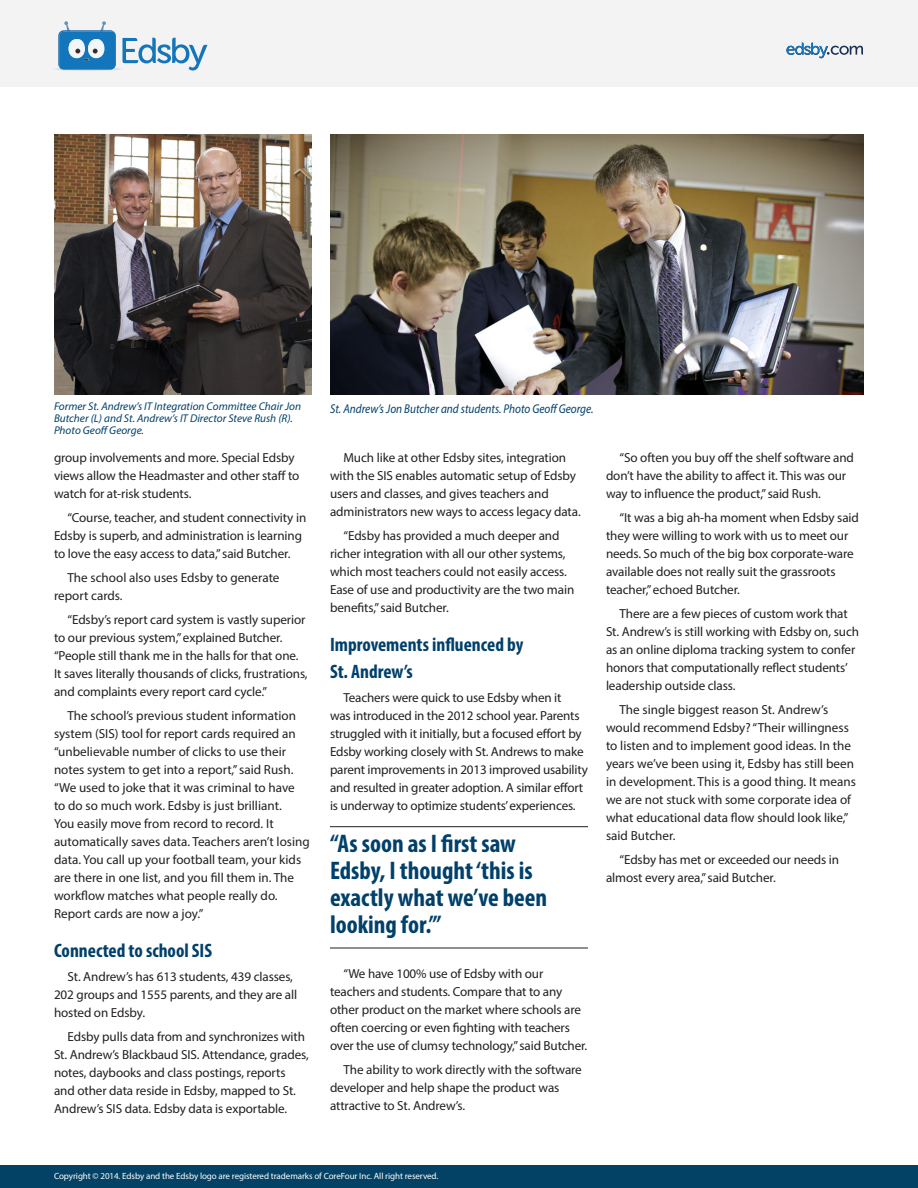
<style>
.page{position:relative;width:918px;height:1188px;background:#fff}
.page>*{position:absolute;margin:0;border:0;box-sizing:border-box;transform-origin:0 0}
.Pull_Quote{font:700 condensed 25.5px/27px "Myriad Pro";color:#00406a}
.Heading_1{font:700 condensed 19.5px/27px "Myriad Pro";color:#00406a}
.t1{font:13.2px/18px "Myriad Pro";letter-spacing:-.01em;color:#231f20}
.t2{font:italic 12.75px "Myriad Pro";color:#00406a;scale:.88 1}
.t3{font:italic 11.25px/12px "Myriad Pro";color:#00406a}
.t4{font:9px "Myriad Pro";letter-spacing:-.01em;color:#fff}
</style>
<div class="page">
<div style="left:0;top:1166px;width:918px;height:22px;background:#044265"></div>
<div style="left:0;top:0;width:918px;height:87px;background:#f3f3f3"></div>
<svg style="left:55px;top:21px;width:152px;height:50px"></svg>
<svg style="left:786px;top:43px;width:77px;height:15px"></svg>
<hr style="left:330px;top:826px;width:258px;height:1px;background:#231f20">
<hr style="left:330px;top:948px;width:258px;height:1px;background:#231f20">
<img style="left:330px;top:134px;width:534px;height:260px">
<img style="left:54px;top:134px;width:258px;height:260px">
<p class="t3" style="left:54px;top:400px;width:249px">Former St. Andrew’s IT Integration Committee Chair Jon<br>Butcher (L) and St. Andrew’s IT Director Steve Rush (R).<br>Photo Geoff George.</p>
<p class="t1" style="left:54px;top:448px;width:247px">group involvements and more. Special Edsby views allow the Headmaster and other staff to watch for at-risk students.</p>
<p class="t1" style="left:54px;top:508px;width:254px;text-indent:14px">“Course, teacher, and student connectivity in<br>Edsby is superb, and administration is learning to love the easy access to data,” said Butcher.</p>
<p class="t1" style="left:54px;top:568px;width:227px;text-indent:14px">The school also uses Edsby to generate report cards.</p>
<p class="t1" style="left:54px;top:610px;width:255px;text-indent:14px">“Edsby’s report card system is vastly superior to our previous system,” explained Butcher. “People still thank me in the halls for that one.<br>It saves literally thousands of clicks, frustrations, and complaints every report card cycle.”</p>
<p class="t1" style="left:54px;top:706px;width:257px;text-indent:14px">The school’s previous student information system (SIS) tool for report cards required an “unbelievable number of clicks to use their notes system to get into a report,” said Rush. “We used to joke that it was criminal to have<br>to do so much work. Edsby is just brilliant.<br>You easily move from record to record. It automatically saves data. Teachers aren’t losing data. You call up your football team, your kids are there in one list, and you fill them in. The workflow matches what people really do.<br>Report cards are now a joy.”</p>
<p class="Heading_1" style="left:54px;top:937px;width:160px">Connected to school SIS</p>
<p class="t1" style="left:54px;top:967px;width:245px;text-indent:14px">St. Andrew’s has 613 students, 439 classes,<br>202 groups and 1555 parents, and they are all hosted on Edsby.</p>
<p class="t1" style="left:54px;top:1027px;width:256px;text-indent:14px">Edsby pulls data from and synchronizes with St. Andrew’s Blackbaud SIS. Attendance, grades, notes, daybooks and class postings, reports and other data reside in Edsby, mapped to St.<br>Andrew’s SIS data. Edsby data is exportable.</p>
<p class="t2" style="left:330px;top:401px;width:301px">St. Andrew’s Jon Butcher and students. Photo Geoff George.</p>
<p class="t1" style="left:330px;top:448px;width:252px;text-indent:14px">Much like at other Edsby sites, integration with the SIS enables automatic setup of Edsby users and classes, and gives teachers and administrators new ways to access legacy data.</p>
<p class="t1" style="left:330px;top:526px;width:246px;text-indent:14px">“Edsby has provided a much deeper and richer integration with all our other systems, which most teachers could not easily access.<br>Ease of use and productivity are the two main benefits,” said Butcher.</p>
<p class="Heading_1" style="left:330px;top:631px;width:195px">Improvements influenced by<br>St. Andrew’s</p>
<p class="t1" style="left:330px;top:688px;width:259px;text-indent:14px">Teachers were quick to use Edsby when it<br>was introduced in the 2012 school year. Parents struggled with it initially, but a focused effort by Edsby working closely with St. Andrews to make parent improvements in 2013 improved usability and resulted in greater adoption. A similar effort is underway to optimize students’ experiences.</p>
<p class="Pull_Quote" style="left:330px;top:829px;width:219px">“As soon as I first saw<br>Edsby, I thought ‘this is exactly what we’ve been looking for.’”</p>
<p class="t1" style="left:330px;top:964px;width:259px;text-indent:14px">“We have 100% use of Edsby with our teachers and students. Compare that to any other product on the market where schools are often coercing or even fighting with teachers over the use of clumsy technology,” said Butcher.</p>
<p class="t1" style="left:330px;top:1060px;width:253px;text-indent:14px">The ability to work directly with the software developer and help shape the product was attractive to St. Andrew’s.</p>
<p class="t1" style="left:606px;top:448px;width:250px;text-indent:14px">“So often you buy off the shelf software and don’t have the ability to affect it. This was our way to influence the product,” said Rush.</p>
<p class="t1" style="left:606px;top:508px;width:254px;text-indent:14px">“It was a big ah-ha moment when Edsby said they were willing to work with us to meet our needs. So much of the big box corporate-ware available does not really suit the grassroots teacher,” echoed Butcher.</p>
<p class="t1" style="left:606px;top:604px;width:255px;text-indent:14px">There are a few pieces of custom work that St. Andrew’s is still working with Edsby on, such as an online diploma tracking system to confer honors that computationally reflect students’ leadership outside class.</p>
<p class="t1" style="left:606px;top:700px;width:251px;text-indent:14px">The single biggest reason St. Andrew’s would recommend Edsby? “Their willingness to listen and to implement good ideas. In the years we’ve been using it, Edsby has still been in development. This is a good thing. It means we are not stuck with some corporate idea of what educational data flow should look like,” said Butcher.</p>
<p class="t1" style="left:606px;top:850px;width:235px;text-indent:14px">“Edsby has met or exceeded our needs in almost every area,” said Butcher.</p>
<p class="t4" style="left:54px;top:1170px;width:386px">Copyright © 2014. Edsby and the Edsby logo are registered trademarks of CoreFour Inc. All right reserved.</p>
</div>
